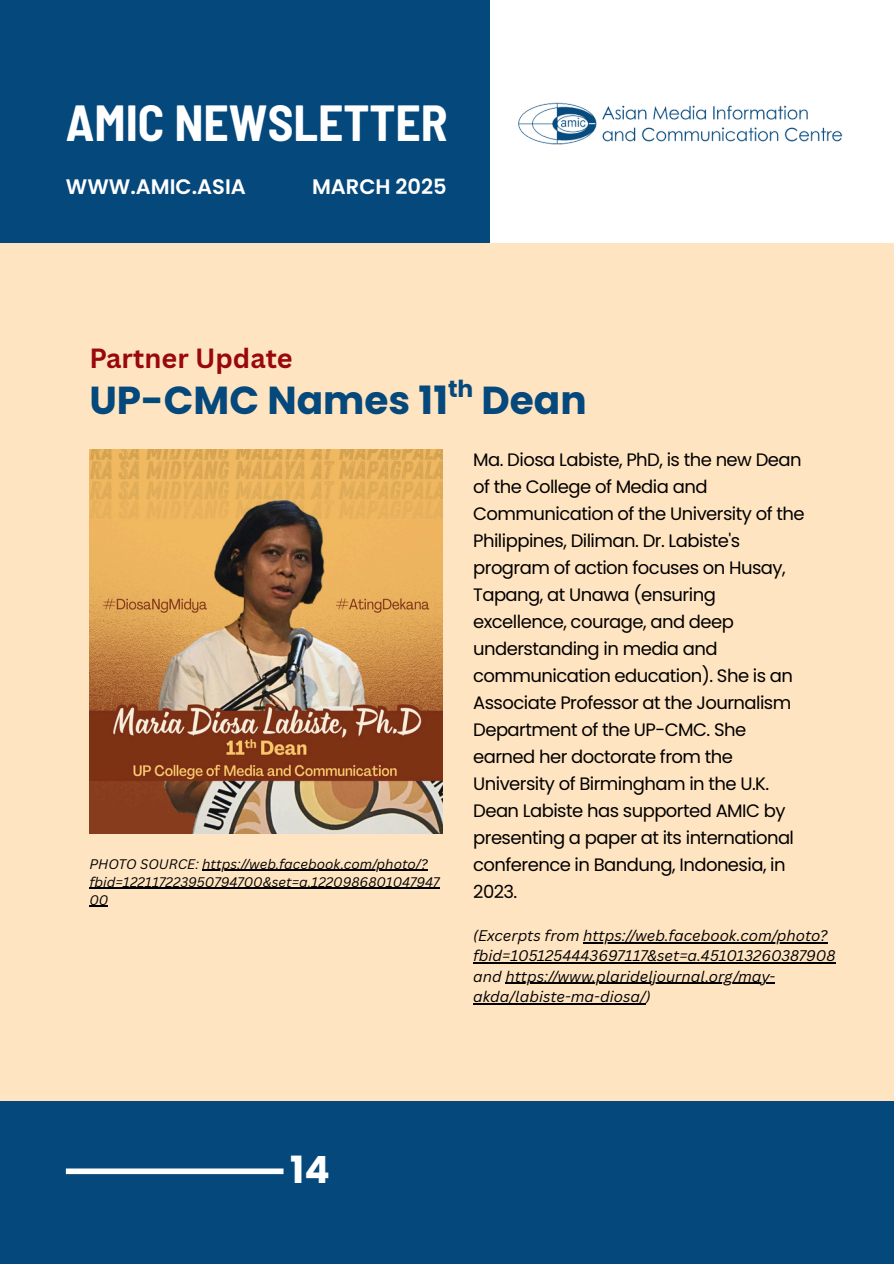
<style>
.page{position:relative;width:894px;height:1264px;background:#fff}
.page>*{position:absolute;margin:0;border:0;box-sizing:border-box;transform-origin:0 0}
.t1{font:700 semi-condensed 49.5px "Barlow";color:#fff}
.t2{font:700 39px "Poppins";color:#04487c}
.t3{font:700 37.5px "Poppins";color:#fff}
.t4{font:700 27px "Canva Sans";color:#99080c}
.t5{font:700 23.4px "Poppins";color:#04487c}
.t6{font:600 21px "Poppins";color:#fff}
.t7{font:18px/27px "Poppins";letter-spacing:-.03em;color:#000}
.t8{font:italic 15px/20.2px "Canva Sans";color:#000}
.t9{font:italic 13.5px/18px "Canva Sans";color:#000}
</style>
<div class="page">
<div style="left:0;top:243px;width:893px;height:857px;background:#ffe4c1"></div>
<div style="left:0;top:0;width:489px;height:243px;background:#04487c"></div>
<div style="left:0;top:1100px;width:893px;height:163px;background:#04487c"></div>
<div style="left:66px;top:1168px;width:217px;height:6px;background:#fff"></div>
<img style="left:518px;top:102px;width:325px;height:43px">
<img style="left:89px;top:449px;width:354px;height:384px">
<hr style="left:583px;top:942px;width:244px;height:1px;background:#000">
<hr style="left:473px;top:962px;width:362px;height:1px;background:#000">
<hr style="left:505px;top:982px;width:270px;height:1px;background:#000">
<hr style="left:473px;top:1003px;width:172px;height:1px;background:#000">
<hr style="left:202px;top:869px;width:226px;height:1px;background:#000">
<hr style="left:89px;top:887px;width:350px;height:1px;background:#000">
<svg style="left:89px;top:905px;width:19px;height:1px"></svg>
<h4 class="t1" style="left:66px;top:92px;width:383px">AMIC NEWSLETTER</h4>
<p class="t6" style="left:66px;top:172px;width:181px">WWW.AMIC.ASIA</p>
<h3 class="t6" style="left:312px;top:172px;width:136px">MARCH 2025</h3>
<p class="t4" style="left:89px;top:339px;width:205px">Partner Update</p>
<h4 class="t5" style="left:448px;top:373px;width:27px">th</h4>
<h4 class="t2" style="left:89px;top:373px;width:499px">UP-CMC Names 11 Dean</h4>
<p class="t9" style="left:89px;top:854px;width:340px">PHOTO SOURCE: https://web.facebook.com/photo/?</p>
<p class="t9" style="left:89px;top:872px;width:351px">fbid=122117223950794700&amp;set=a.1220986801047947<br>00</p>
<h2 class="t7" style="left:473px;top:446px;width:333px">Ma. Diosa Labiste, PhD, is the new Dean of the College of Media and<br>Communication of the University of the<br>Philippines, Diliman. Dr. Labiste's program of action focuses on Husay,<br>Tapang, at Unawa (ensuring excellence, courage, and deep understanding in media and communication education). She is an<br>Associate Professor at the Journalism<br>Department of the UP-CMC. She earned her doctorate from the<br>University of Birmingham in the U.K.<br>Dean Labiste has supported AMIC by presenting a paper at its international conference in Bandung, Indonesia, in<br>2023.</h2>
<p class="t8" style="left:473px;top:925px;width:356px">(Excerpts from https://web.facebook.com/photo?</p>
<p class="t8" style="left:473px;top:945px;width:364px">fbid=1051254443697117&amp;set=a.451013260387908 and https://www.plarideljournal.org/may-</p>
<h5 class="t8" style="left:473px;top:986px;width:179px">akda/labiste-ma-diosa/)</h5>
<h1 class="t3" style="left:290px;top:1143px;width:41px">14</h1>
</div>
